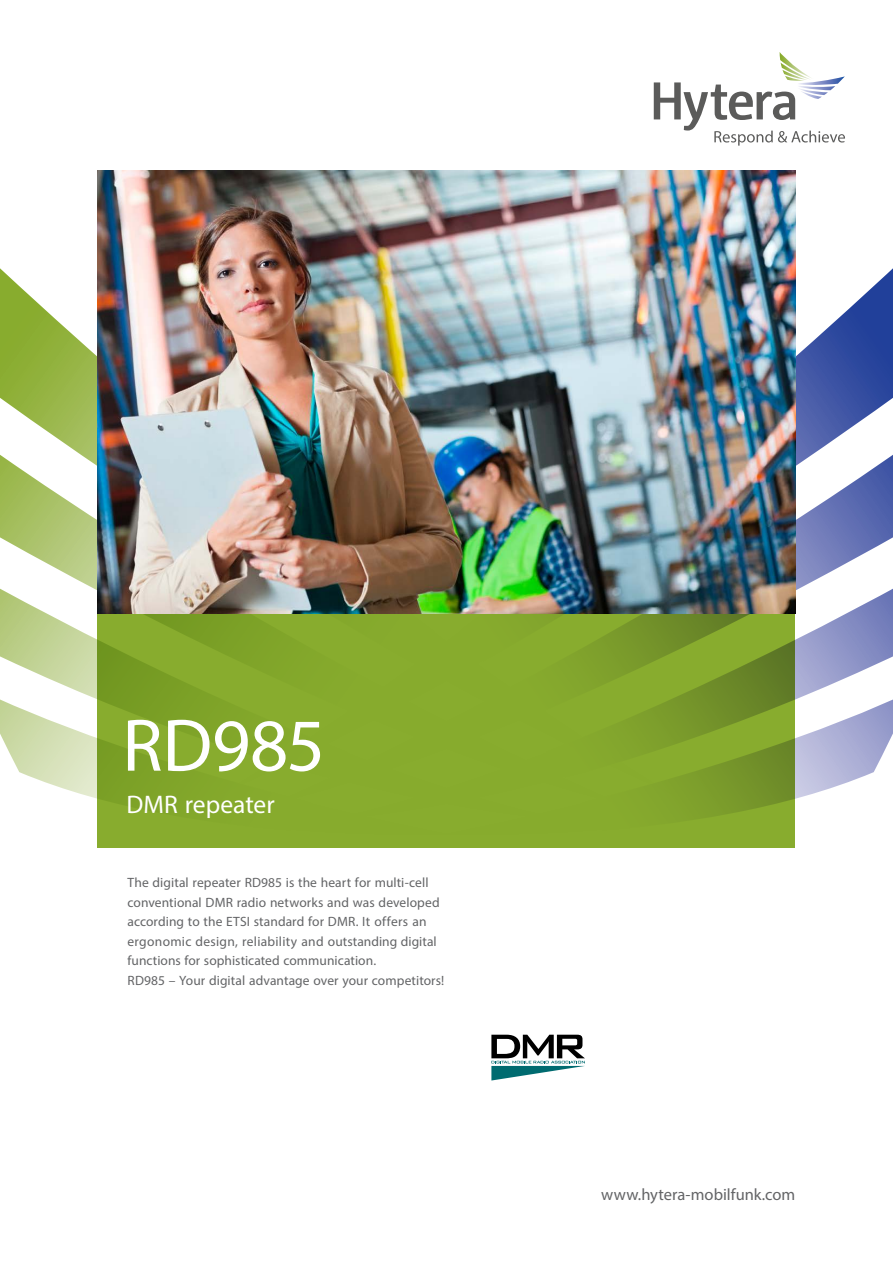
<style>
.page{position:relative;width:893px;height:1263px;background:#fff}
.page>*{position:absolute;margin:0;border:0;box-sizing:border-box;transform-origin:0 0}
.Titel_-_Headline_50p{font:75px "Myriad Pro";letter-spacing:-.005em;color:#fff}
.Titel_-_Subhead_17pt{font:25.5px "Myriad Pro";color:#fff}
.Titel_-_Web-Adresse{font:16.5px "Myriad Pro";color:#636466}
.Text_-_Einleitung_9p{font:13.5px/19.5px "Myriad Pro";letter-spacing:.01em;color:#636466}
</style>
<div class="page">
<svg style="left:795px;top:256px;width:98px;height:543px"></svg>
<svg style="left:0;top:268px;width:98px;height:579px"></svg>
<svg style="left:654px;top:52px;width:191px;height:94px"></svg>
<div style="left:98px;top:613px;width:697px;height:235px;background:#88ac2e"></div>
<svg style="left:491px;top:1035px;width:94px;height:45px"></svg>
<img style="left:98px;top:170px;width:697px;height:443px">
<p class="Titel_-_Headline_50p" style="left:122px;top:699px;width:204px">RD985</p>
<p class="Titel_-_Subhead_17pt" style="left:126px;top:788px;width:150px">DMR repeater</p>
<p class="Text_-_Einleitung_9p" style="left:128px;top:872px;width:318px">The digital repeater RD985 is the heart for multi-cell conventional DMR radio networks and was developed according to the ETSI standard for DMR. It offers an ergonomic design, reliability and outstanding digital functions for sophisticated communication.<br>RD985 – Your digital advantage over your competitors!</p>
<p class="Titel_-_Web-Adresse" style="left:601px;top:1184px;width:196px">www.hytera-mobilfunk.com</p>
</div>
